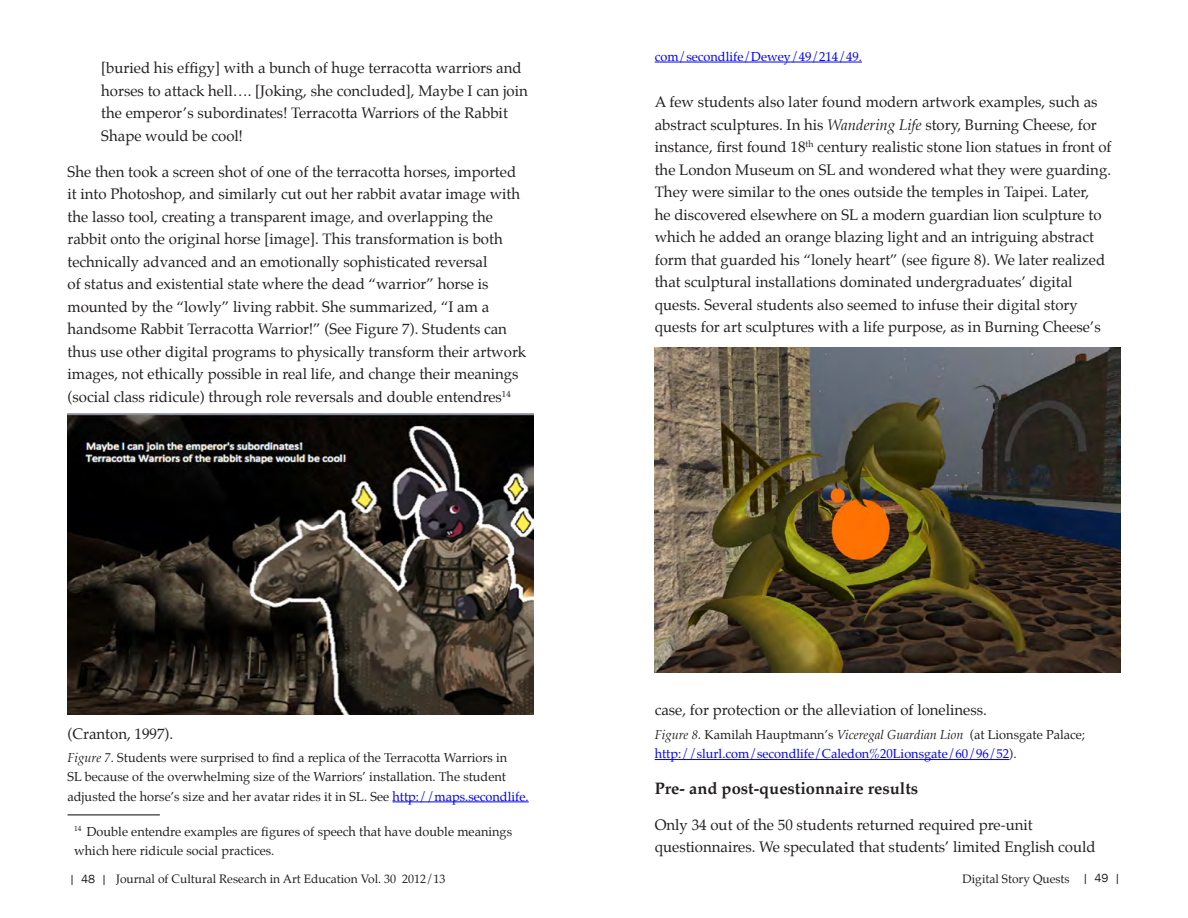
<style>
.page{position:relative;width:1188px;height:918px;background:#fff}
.page>*{position:absolute;margin:0;border:0;box-sizing:border-box;transform-origin:0 0}
.Footnotes{font:700 16.5px "Palatino";color:#231f20}
.Indented_Basic{font:15px/22.5px "Palatino";color:#231f20}
.Footnotes-2{font:12.75px/19.5px "Palatino";color:#231f20}
.Footnotes-3{font:12.75px/19.5px "Palatino";color:#0000fa}
.Indented_Basic-2{font:12px "Palatino";color:#231f20}
.t1{font:12px "Franklin Gothic";color:#231f20}
.s1{font-style:italic}
.s2{font-style:italic;color:#231f20}
.s3{color:#231f20}
.s4{color:#0000fa}
.s5{font-family:"Franklin Gothic"}
</style>
<div class="page">
<hr style="left:392px;top:802px;width:137px;height:1px;background:#0000fa">
<img style="left:68px;top:413px;width:465px;height:302px">
<hr style="left:68px;top:814px;width:92px;height:1px;background:#231f20">
<hr style="left:655px;top:62px;width:207px;height:1px;background:#0000fa">
<hr style="left:655px;top:759px;width:354px;height:1px;background:#0000fa">
<img style="left:655px;top:348px;width:465px;height:325px">
<p class="Indented_Basic" style="left:101px;top:57px;width:428px">[buried his effigy] with a bunch of huge terracotta warriors and horses to attack hell…. [Joking, she concluded], Maybe I can join the emperor’s subordinates! Terracotta Warriors of the Rabbit Shape would be cool!</p>
<p class="Indented_Basic" style="left:68px;top:160px;width:460px">She then took a screen shot of one of the terracotta horses, imported it into Photoshop, and similarly cut out her rabbit avatar image with the lasso tool, creating a transparent image, and overlapping the rabbit onto the original horse [image]. This transformation is both technically advanced and an emotionally sophisticated reversal<br>of status and existential state where the dead “warrior” horse is mounted by the “lowly” living rabbit. She summarized, “I am a handsome Rabbit Terracotta Warrior!” (See Figure 7). Students can thus use other digital programs to physically transform their artwork images, not ethically possible in real life, and change their meanings (social class ridicule) through role reversals and double entendres<sup>14</sup></p>
<p class="Footnotes-3" style="left:655px;top:47px;width:209px">com/secondlife/Dewey/49/214/49.</p>
<p class="Indented_Basic" style="left:655px;top:91px;width:458px">A few students also later found modern artwork examples, such as abstract sculptures. In his <span class="s1">Wandering Life</span> story, Burning Cheese, for instance, first found 18<sup>th</sup> century realistic stone lion statues in front of the London Museum on SL and wondered what they were guarding.<br>They were similar to the ones outside the temples in Taipei. Later,<br>he discovered elsewhere on SL a modern guardian lion sculpture to which he added an orange blazing light and an intriguing abstract form that guarded his “lonely heart” (see figure 8). We later realized that sculptural installations dominated undergraduates’ digital quests. Several students also seemed to infuse their digital story quests for art sculptures with a life purpose, as in Burning Cheese’s</p>
<p class="Indented_Basic" style="left:655px;top:698px;width:334px">case, for protection or the alleviation of loneliness.</p>
<p class="Footnotes-3" style="left:655px;top:725px;width:432px"><span class="s2">Figure 8.</span> <span class="s3">Kamilah Hauptmann’s</span> <span class="s2">Viceregal Guardian Lion</span> <span class="s3">(at Lionsgate Palace; </span>http://slurl.com/secondlife/Caledon%20Lionsgate/60/96/52<span class="s3">).</span></p>
<p class="Footnotes" style="left:655px;top:774px;width:265px">Pre- and post-questionnaire results</p>
<p class="Indented_Basic" style="left:655px;top:813px;width:443px">Only 34 out of the 50 students returned required pre-unit questionnaires. We speculated that students’ limited English could</p>
<p class="Indented_Basic-2" style="left:963px;top:869px;width:109px">Digital Story Quests</p>
<p class="Indented_Basic" style="left:68px;top:723px;width:107px">(Cranton, 1997).</p>
<p class="Footnotes-2" style="left:68px;top:747px;width:463px"><span class="s1">Figure 7</span>. Students were surprised to find a replica of the Terracotta Warriors in<br>SL because of the overwhelming size of the Warriors’ installation. The student adjusted the horse’s size and her avatar rides it in SL. See <span class="s4">http://maps.secondlife.</span></p>
<p class="Footnotes-2" style="left:74px;top:821px;width:439px"><sup>14</sup> Double entendre examples are figures of speech that have double meanings which here ridicule social practices.</p>
<p class="Indented_Basic-2" style="left:69px;top:869px;width:378px"><span class="s5">| 48 |</span> Journal of Cultural Research in Art Education Vol. 30 2012/13</p>
<p class="t1" style="left:1082px;top:870px;width:40px">| 49 |</p>
</div>
